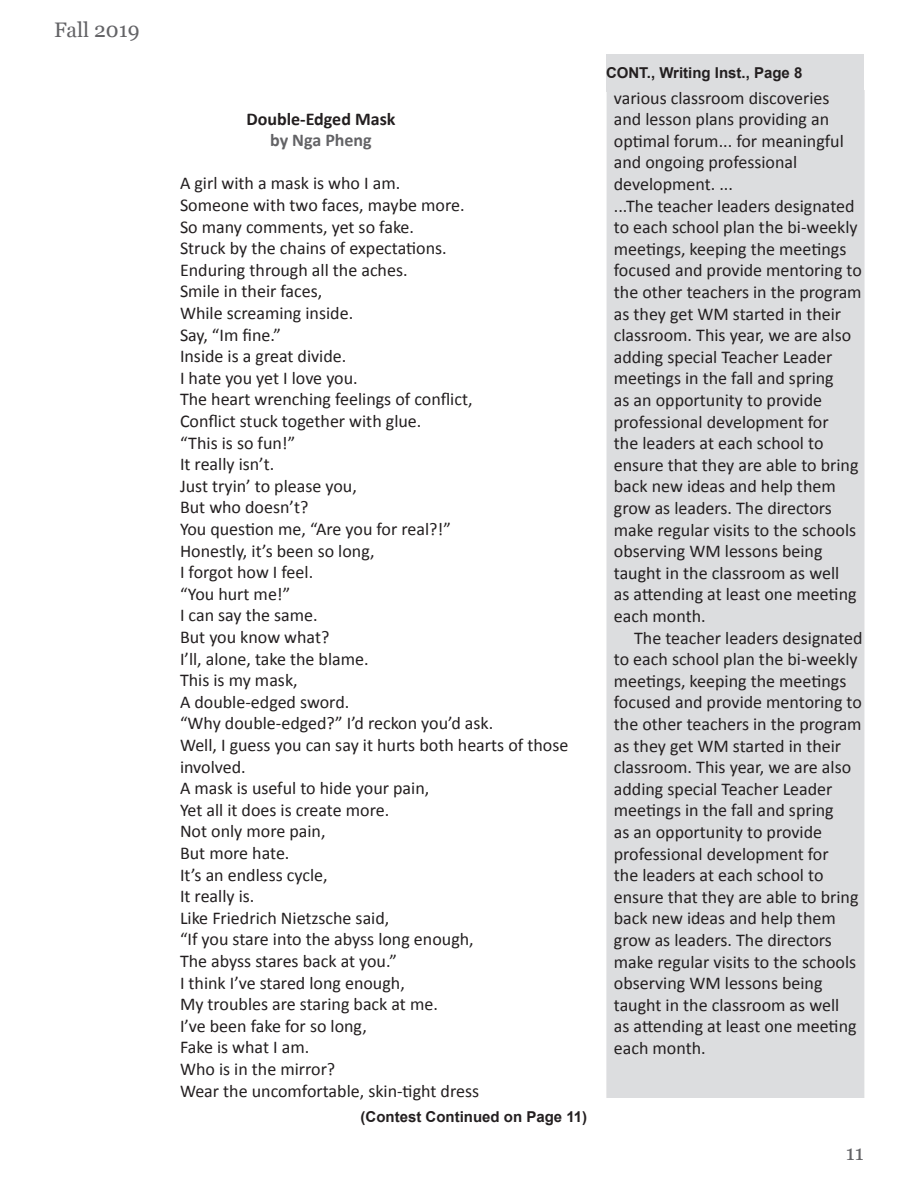
<style>
.page{position:relative;width:918px;height:1188px;background:#fff}
.page>*{position:absolute;margin:0;border:0;box-sizing:border-box;transform-origin:0 0}
.t1{font:21px "Georgia";color:#636366}
.t2{font:18px/21.6px "Calibri";color:#231f20}
.t3{font:700 18px "Calibri";color:#231f20}
.t4{font:700 18px "Calibri";color:#636366}
.t5{font:700 15px "Arial";color:#231f20}
</style>
<div class="page">
<div style="left:606px;top:54px;width:258px;height:38px;background:#dcdddf"></div>
<div style="left:606px;top:90px;width:259px;height:1008px;background:#dcdddf"></div>
<p class="t1" style="left:54px;top:14px;width:87px">Fall 2019</p>
<p class="t3" style="left:246px;top:107px;width:151px">Double-Edged Mask</p>
<p class="t4" style="left:270px;top:129px;width:103px">by Nga Pheng</p>
<p class="t2" style="left:180px;top:173px;width:222px">A girl with a mask is who I am.</p>
<p class="t2" style="left:180px;top:194px;width:286px">Someone with two faces, maybe more.</p>
<p class="t2" style="left:180px;top:216px;width:236px">So many comments, yet so fake.</p>
<p class="t2" style="left:180px;top:238px;width:268px">Struck by the chains of expectations.</p>
<p class="t2" style="left:180px;top:259px;width:229px">Enduring through all the aches.</p>
<p class="t2" style="left:180px;top:281px;width:144px">Smile in their faces,</p>
<p class="t2" style="left:180px;top:302px;width:175px">While screaming inside.</p>
<p class="t2" style="left:180px;top:324px;width:103px">Say, “Im fine.”</p>
<p class="t2" style="left:180px;top:346px;width:168px">Inside is a great divide.</p>
<p class="t2" style="left:180px;top:367px;width:179px">I hate you yet I love you.</p>
<p class="t2" style="left:180px;top:389px;width:294px">The heart wrenching feelings of conflict,</p>
<p class="t2" style="left:180px;top:410px;width:243px">Conflict stuck together with glue.</p>
<p class="t2" style="left:180px;top:432px;width:117px">“This is so fun!”</p>
<p class="t2" style="left:180px;top:454px;width:96px">It really isn’t.</p>
<p class="t2" style="left:180px;top:475px;width:178px">Just tryin’ to please you,</p>
<p class="t2" style="left:180px;top:497px;width:130px">But who doesn’t?</p>
<p class="t2" style="left:180px;top:518px;width:272px">You question me, “Are you for real?!”</p>
<p class="t2" style="left:180px;top:540px;width:196px">Honestly, it’s been so long,</p>
<p class="t2" style="left:180px;top:562px;width:135px">I forgot how I feel.</p>
<p class="t2" style="left:180px;top:583px;width:112px">“You hurt me!”</p>
<p class="t2" style="left:180px;top:605px;width:139px">I can say the same.</p>
<p class="t2" style="left:180px;top:626px;width:151px">But you know what?</p>
<p class="t2" style="left:180px;top:648px;width:190px">I’ll, alone, take the blame.</p>
<p class="t2" style="left:180px;top:670px;width:119px">This is my mask,</p>
<p class="t2" style="left:180px;top:691px;width:171px">A double-edged sword.</p>
<p class="t2" style="left:180px;top:713px;width:315px">“Why double-edged?” I’d reckon you’d ask.</p>
<p class="t2" style="left:180px;top:734px;width:390px">Well, I guess you can say it hurts both hearts of those involved.</p>
<p class="t2" style="left:180px;top:778px;width:251px">A mask is useful to hide your pain,</p>
<p class="t2" style="left:180px;top:799px;width:211px">Yet all it does is create more.</p>
<p class="t2" style="left:180px;top:821px;width:147px">Not only more pain,</p>
<p class="t2" style="left:180px;top:842px;width:111px">But more hate.</p>
<p class="t2" style="left:180px;top:864px;width:149px">It’s an endless cycle,</p>
<p class="t2" style="left:180px;top:886px;width:76px">It really is.</p>
<p class="t2" style="left:180px;top:907px;width:211px">Like Friedrich Nietzsche said,</p>
<p class="t2" style="left:180px;top:929px;width:295px">“If you stare into the abyss long enough,</p>
<p class="t2" style="left:180px;top:950px;width:218px">The abyss stares back at you.”</p>
<p class="t2" style="left:180px;top:972px;width:226px">I think I’ve stared long enough,</p>
<p class="t2" style="left:180px;top:994px;width:259px">My troubles are staring back at me.</p>
<p class="t2" style="left:180px;top:1015px;width:188px">I’ve been fake for so long,</p>
<p class="t2" style="left:180px;top:1037px;width:131px">Fake is what I am.</p>
<p class="t2" style="left:180px;top:1058px;width:157px">Who is in the mirror?</p>
<p class="t2" style="left:180px;top:1080px;width:301px">Wear the uncomfortable, skin-tight dress</p>
<p class="t5" style="left:361px;top:1107px;width:228px">(Contest Continued on Page 11)</p>
<p class="t5" style="left:606px;top:63px;width:198px">CONT., Writing Inst., Page 8</p>
<p class="t2" style="left:614px;top:87px;width:232px">various classroom discoveries and lesson plans providing an optimal forum... for meaningful and ongoing professional development. ...</p>
<p class="t2" style="left:614px;top:195px;width:250px">...The teacher leaders designated to each school plan the bi-weekly meetings, keeping the meetings focused and provide mentoring to the other teachers in the program as they get WM started in their classroom. This year, we are also adding special Teacher Leader meetings in the fall and spring<br>as an opportunity to provide professional development for<br>the leaders at each school to ensure that they are able to bring back new ideas and help them grow as leaders. The directors make regular visits to the schools observing WM lessons being taught in the classroom as well<br>as attending at least one meeting each month.</p>
<p class="t2" style="left:614px;top:627px;width:250px;text-indent:20px">The teacher leaders designated to each school plan the bi-weekly meetings, keeping the meetings focused and provide mentoring to the other teachers in the program as they get WM started in their classroom. This year, we are also adding special Teacher Leader meetings in the fall and spring<br>as an opportunity to provide professional development for<br>the leaders at each school to ensure that they are able to bring back new ideas and help them grow as leaders. The directors make regular visits to the schools observing WM lessons being taught in the classroom as well<br>as attending at least one meeting each month.</p>
<p class="t1" style="left:846px;top:1138px;width:20px">11</p>
</div>
